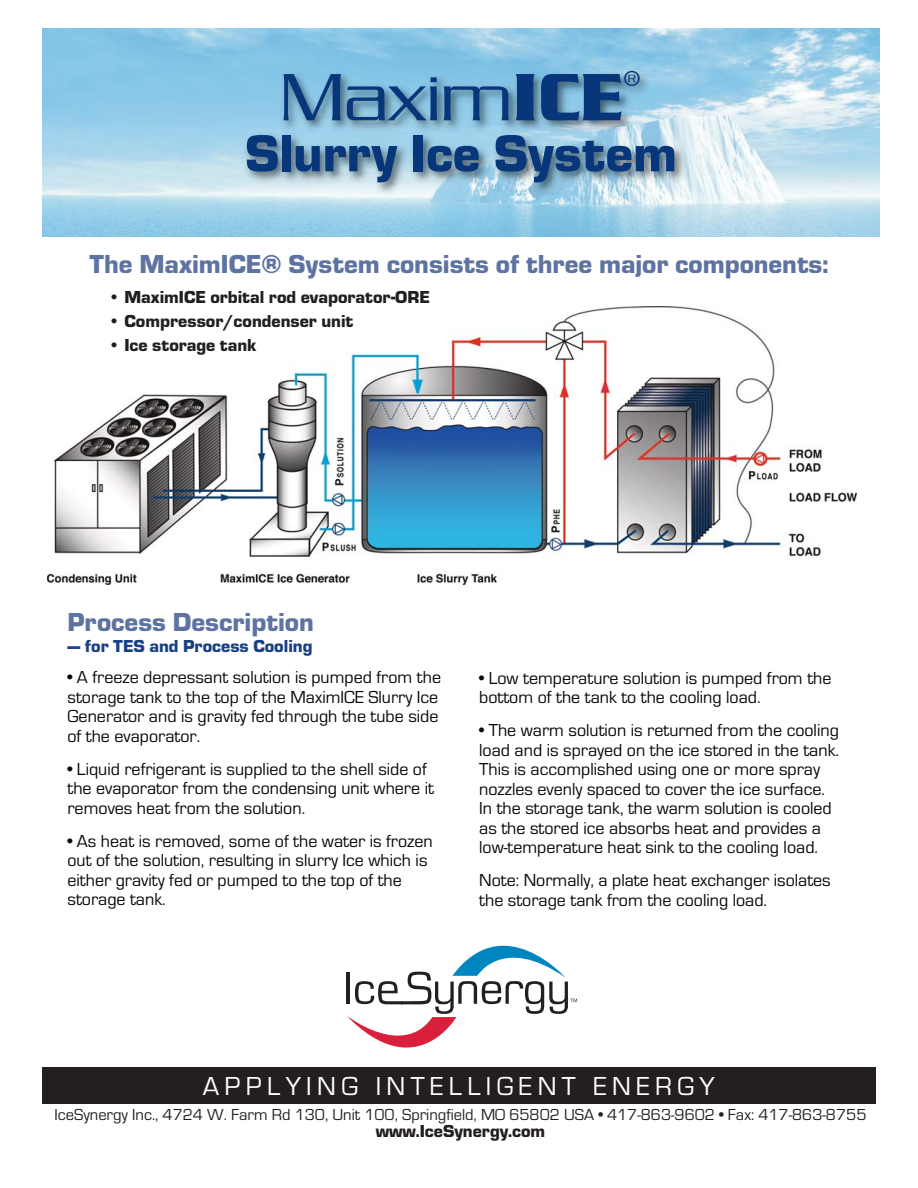
<style>
.page{position:relative;width:918px;height:1188px;background:#fff}
.page>*{position:absolute;margin:0;border:0;box-sizing:border-box;transform-origin:0 0}
.t1{font:66px "Julius";color:#07367b}
.t2{font:900 54px "Eurostile T";color:#07367b}
.t3{font:900 27px "Eurostile T";color:#5e73a2}
.t4{font:27px "Eurostile";letter-spacing:.2em;color:#fff}
.t5{font:21.6px "Julius";color:#07367b}
.t6{font:18px/19.5px "Eurostile";color:#080606}
.t7{font:900 18px "Eurostile T";color:#231f20}
.t8{font:900 18px "Eurostile T";color:#174184}
.t9{font:16.5px "Eurostile";color:#231f20}
.s1{font-weight:900}
</style>
<div class="page">
<img style="left:42px;top:28px;width:837px;height:208px">
<hr style="left:346px;top:972px;width:4px;height:32px;background:#231f20">
<svg style="left:347px;top:945px;width:230px;height:123px"></svg>
<div style="left:42px;top:1068px;width:834px;height:36px;background:#231f20"></div>
<img style="left:64px;top:54px;width:805px;height:175px">
<img style="left:47px;top:306px;width:810px;height:279px">
<h1 class="t1" style="left:280px;top:72px;width:344px">Maxim<span class="s1">ICE</span></h1>
<p class="t5" style="left:622px;top:70px;width:21px">®</p>
<h2 class="t2" style="left:245px;top:135px;width:433px">Slurry Ice System</h2>
<h3 class="t3" style="left:90px;top:255px;width:741px">The MaximICE® System consists of three major components:</h3>
<p class="t7" style="left:108px;top:291px;width:323px">• MaximICE orbital rod evaporator-ORE</p>
<p class="t7" style="left:108px;top:315px;width:247px">• Compressor/condenser unit</p>
<p class="t7" style="left:108px;top:339px;width:150px">• Ice storage tank</p>
<h3 class="t3" style="left:68px;top:613px;width:248px">Process Description</h3>
<p class="t8" style="left:68px;top:640px;width:246px">— for TES and Process Cooling</p>
<p class="t6" style="left:68px;top:669px;width:375px">• A freeze depressant solution is pumped from the storage tank to the top of the MaximICE Slurry Ice Generator and is gravity fed through the tube side of the evaporator.</p>
<p class="t6" style="left:68px;top:761px;width:368px">• Liquid refrigerant is supplied to the shell side of the evaporator from the condensing unit where it removes heat from the solution.</p>
<p class="t6" style="left:68px;top:833px;width:367px">• As heat is removed, some of the water is frozen out of the solution, resulting in slurry Ice which is either gravity fed or pumped to the top of the storage tank.</p>
<p class="t6" style="left:479px;top:670px;width:354px">• Low temperature solution is pumped from the bottom of the tank to the cooling load.</p>
<p class="t6" style="left:479px;top:722px;width:361px">• The warm solution is returned from the cooling load and is sprayed on the ice stored in the tank.<br>This is accomplished using one or more spray nozzles evenly spaced to cover the ice surface.<br>In the storage tank, the warm solution is cooled as the stored ice absorbs heat and provides a low-temperature heat sink to the cooling load.</p>
<p class="t6" style="left:479px;top:872px;width:353px">Note: Normally, a plate heat exchanger isolates the storage tank from the cooling load.</p>
<h3 class="t4" style="left:203px;top:1077px;width:514px">APPLYING INTELLIGENT ENERGY</h3>
<p class="t9" style="left:55px;top:1109px;width:813px">IceSynergy Inc., 4724 W. Farm Rd 130, Unit 100, Springfield, MO 65802 USA • 417-863-9602 • Fax: 417-863-8755</p>
<p class="t7" style="left:376px;top:1125px;width:171px">www.IceSynergy.com</p>
</div>
